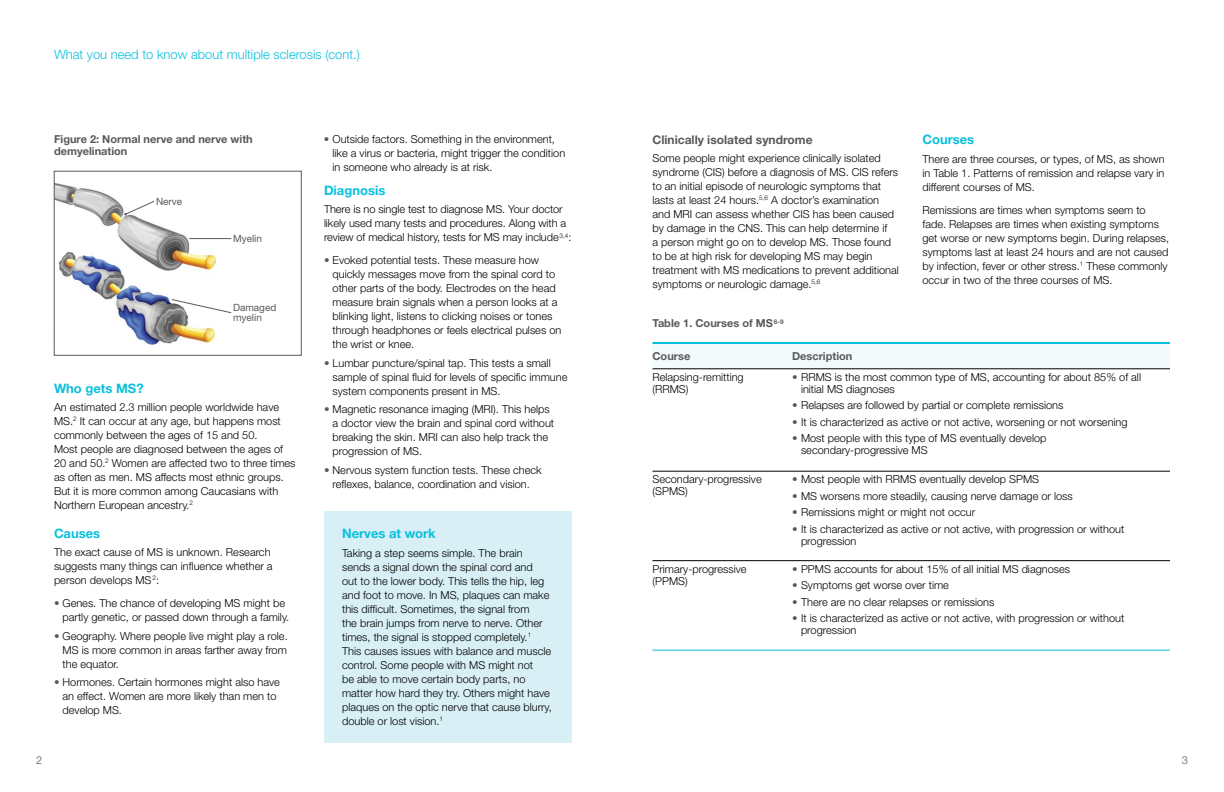
<style>
.page{position:relative;width:1224px;height:792px;background:#fff}
.page>*{position:absolute;margin:0;border:0;box-sizing:border-box;transform-origin:0 0}
.t1{font:300 13px "Helvetica Neue LT Std";color:#08c0de}
.t2{font:700 13px "Helvetica Neue LT Std";color:#08c0de}
.t3{font:700 12px "Helvetica Neue LT Std";color:#58595b}
.t4{font:300 11px/14px "Helvetica Neue LT Std";color:#000}
.t5{font:700 11px/12px "Helvetica Neue LT Std";color:#58595b}
.t6{font:300 11px "Helvetica Neue LT Std";color:#58595b}
.t7{font:10px/10px "Helvetica Neue LT Std";color:#58595b}
.s1{color:#58595b}
</style>
<div class="page">
<div style="left:324px;top:511px;width:248px;height:232px;background:#d8eff6"></div>
<hr style="left:652px;top:471px;width:140px;height:1px;background:#000">
<hr style="left:792px;top:471px;width:378px;height:1px;background:#000">
<hr style="left:652px;top:650px;width:140px;height:1px;background:#08c0de">
<hr style="left:792px;top:650px;width:378px;height:1px;background:#08c0de">
<hr style="left:652px;top:560px;width:140px;height:1px;background:#000">
<hr style="left:792px;top:560px;width:378px;height:1px;background:#000">
<div style="left:792px;top:343px;width:378px;height:26px;background:#f3fafc"></div>
<div style="left:652px;top:343px;width:140px;height:26px;background:#f3fafc"></div>
<hr style="left:652px;top:342px;width:140px;height:2px;background:#08c0de">
<hr style="left:792px;top:342px;width:378px;height:2px;background:#08c0de">
<hr style="left:792px;top:369px;width:378px;height:1px;background:#000">
<hr style="left:652px;top:369px;width:140px;height:1px;background:#000">
<img style="left:56px;top:183px;width:160px;height:161px">
<div style="left:54px;top:171px;width:247px;height:184px;border:1px solid #58595b"></div>
<svg style="left:124px;top:201px;width:31px;height:15px"></svg>
<svg style="left:171px;top:299px;width:61px;height:15px"></svg>
<hr style="left:189px;top:238px;width:42px;height:1px;background:#58595b">
<p class="t1" style="left:54px;top:46px;width:308px">What you need to know about multiple sclerosis (cont.)</p>
<p class="t5" style="left:54px;top:133px;width:200px">Figure 2: Normal nerve and nerve with demyelination</p>
<p class="t7" style="left:156px;top:196px;width:28px">Nerve</p>
<p class="t7" style="left:233px;top:234px;width:31px">Myelin</p>
<p class="t7" style="left:233px;top:302px;width:45px">Damaged myelin</p>
<p class="t2" style="left:54px;top:380px;width:91px">Who gets MS?</p>
<p class="t4" style="left:54px;top:400px;width:243px">An estimated 2.3 million people worldwide have MS.<sup>2</sup> It can occur at any age, but happens most commonly between the ages of 15 and 50.<br>Most people are diagnosed between the ages of 20 and 50.<sup>2</sup> Women are affected two to three times as often as men. MS affects most ethnic groups.<br>But it is more common among Caucasians with Northern European ancestry.<sup>2</sup></p>
<p class="t2" style="left:54px;top:525px;width:48px">Causes</p>
<p class="t4" style="left:54px;top:545px;width:220px">The exact cause of MS is unknown. Research suggests many things can infuence whether a person develops MS<sup>2</sup>:</p>
<p class="t4" style="left:63px;top:596px;width:228px;text-indent:-9px"><span class="s1">•</span> Genes. The chance of developing MS might be partly genetic, or passed down through a family.</p>
<p class="t4" style="left:63px;top:628px;width:227px;text-align:justify;text-indent:-9px"><span class="s1">•</span> Geography. Where people live might play a role.<br>MS is more common in areas farther away from the equator.</p>
<p class="t4" style="left:63px;top:675px;width:219px;text-indent:-9px"><span class="s1">•</span> Hormones. Certain hormones might also have an effect. Women are more likely than men to develop MS.</p>
<p class="t4" style="left:333px;top:132px;width:234px;text-indent:-9px"><span class="s1">•</span> Outside factors. Something in the environment, like a virus or bacteria, might trigger the condition in someone who already is at risk.</p>
<p class="t2" style="left:324px;top:182px;width:63px">Diagnosis</p>
<p class="t4" style="left:324px;top:202px;width:249px">There is no single test to diagnose MS. Your doctor likely used many tests and procedures. Along with a review of medical history, tests for MS may include<sup>3,4</sup>:</p>
<p class="t4" style="left:333px;top:253px;width:230px;text-indent:-9px"><span class="s1">•</span> Evoked potential tests. These measure how quickly messages move from the spinal cord to other parts of the body. Electrodes on the head measure brain signals when a person looks at a blinking light, listens to clicking noises or tones through headphones or feels electrical pulses on the wrist or knee.</p>
<p class="t4" style="left:333px;top:356px;width:236px;text-indent:-9px"><span class="s1">•</span> Lumbar puncture/spinal tap. This tests a small sample of spinal fuid for levels of specifc immune system components present in MS.</p>
<p class="t4" style="left:333px;top:402px;width:223px;text-indent:-9px"><span class="s1">•</span> Magnetic resonance imaging (MRI). This helps a doctor view the brain and spinal cord without breaking the skin. MRI can also help track the progression of MS.</p>
<p class="t4" style="left:324px;top:463px;width:219px;text-align:center"><span class="s1">•</span> Nervous system function tests. These check refexes, balance, coordination and vision.</p>
<p class="t2" style="left:342px;top:526px;width:95px">Nerves at work</p>
<p class="t4" style="left:342px;top:546px;width:211px">Taking a step seems simple. The brain sends a signal down the spinal cord and<br>out to the lower body. This tells the hip, leg and foot to move. In MS, plaques can make this diffcult. Sometimes, the signal from<br>the brain jumps from nerve to nerve. Other times, the signal is stopped completely.<sup>1<br></sup>This causes issues with balance and muscle control. Some people with MS might not<br>be able to move certain body parts, no matter how hard they try. Others might have plaques on the optic nerve that cause blurry, double or lost vision.<sup>1</sup></p>
<p class="t3" style="left:652px;top:132px;width:162px">Clinically isolated syndrome</p>
<p class="t4" style="left:652px;top:151px;width:248px">Some people might experience clinically isolated syndrome (CIS) before a diagnosis of MS. CIS refers to an initial episode of neurologic symptoms that lasts at least 24 hours.<sup>5,6</sup> A doctor’s examination and MRI can assess whether CIS has been caused by damage in the CNS. This can help determine if<br>a person might go on to develop MS. Those found to be at high risk for developing MS may begin treatment with MS medications to prevent additional symptoms or neurologic damage.<sup>5,6</sup></p>
<p class="t5" style="left:652px;top:317px;width:133px">Table 1. Courses of MS <sup>6-9</sup></p>
<p class="t2" style="left:922px;top:132px;width:53px">Courses</p>
<p class="t4" style="left:922px;top:152px;width:244px;text-align:justify">There are three courses, or types, of MS, as shown in Table 1. Patterns of remission and relapse vary in different courses of MS.</p>
<p class="t4" style="left:922px;top:203px;width:248px">Remissions are times when symptoms seem to fade. Relapses are times when existing symptoms get worse or new symptoms begin. During relapses, symptoms last at least 24 hours and are not caused by infection, fever or other stress.<sup>1</sup> These commonly occur in two of the three courses of MS.</p>
<p class="t5" style="left:653px;top:350px;width:39px">Course</p>
<p class="t5" style="left:792px;top:350px;width:62px">Description</p>
<p class="t4" style="left:653px;top:371px;width:93px;line-height:12px">Relapsing-remitting (RRMS)</p>
<p class="t4" style="left:801px;top:371px;width:342px;line-height:12px;text-indent:-9px"><span class="s1">•</span> RRMS is the most common type of MS, accounting for about 85% of all initial MS diagnoses</p>
<p class="t4" style="left:792px;top:398px;width:273px"><span class="s1">•</span> Relapses are followed by partial or complete remissions</p>
<p class="t4" style="left:792px;top:415px;width:337px"><span class="s1">•</span> It is characterized as active or not active, worsening or not worsening</p>
<p class="t4" style="left:801px;top:432px;width:247px;line-height:12px;text-indent:-9px"><span class="s1">•</span> Most people with this type of MS eventually develop secondary-progressive MS</p>
<p class="t4" style="left:653px;top:472px;width:111px">Secondary-progressive</p>
<p class="t4" style="left:792px;top:472px;width:249px"><span class="s1">•</span> Most people with RRMS eventually develop SPMS</p>
<p class="t4" style="left:653px;top:484px;width:37px">(SPMS)</p>
<p class="t4" style="left:792px;top:488px;width:282px"><span class="s1">•</span> MS worsens more steadily, causing nerve damage or loss</p>
<p class="t4" style="left:792px;top:505px;width:185px"><span class="s1">•</span> Remissions might or might not occur</p>
<p class="t4" style="left:801px;top:522px;width:325px;line-height:12px;text-indent:-9px"><span class="s1">•</span> It is characterized as active or not active, with progression or without progression</p>
<p class="t4" style="left:653px;top:561px;width:96px">Primary-progressive</p>
<p class="t4" style="left:792px;top:561px;width:280px"><span class="s1">•</span> PPMS accounts for about 15% of all initial MS diagnoses</p>
<p class="t4" style="left:653px;top:573px;width:37px">(PPMS)</p>
<p class="t4" style="left:792px;top:578px;width:158px"><span class="s1">•</span> Symptoms get worse over time</p>
<p class="t4" style="left:792px;top:594px;width:204px"><span class="s1">•</span> There are no clear relapses or remissions</p>
<p class="t4" style="left:801px;top:612px;width:325px;line-height:12px;text-indent:-9px"><span class="s1">•</span> It is characterized as active or not active, with progression or without progression</p>
<p class="t6" style="left:36px;top:753px;width:8px">2</p>
<p class="t6" style="left:1182px;top:753px;width:8px">3</p>
</div>
